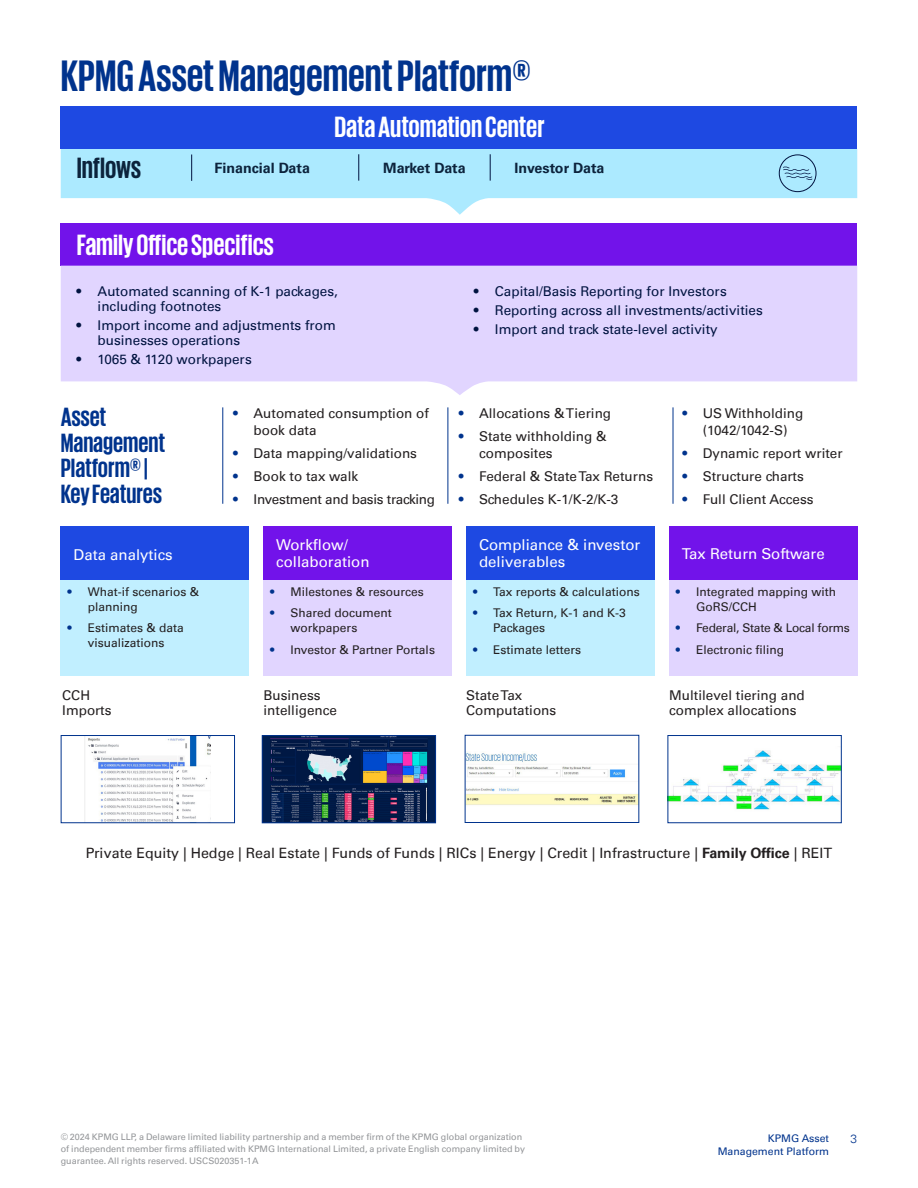
<style>
.page{position:relative;width:918px;height:1188px;background:#fff}
.page>*{position:absolute;margin:0;border:0;box-sizing:border-box;transform-origin:0 0}
.Lead_Paragraph{font:700 45px "KPMG";color:#00338d}
.Lead_Paragraph-2{font:700 30px "KPMG";color:#fff}
.Lead_Paragraph-3{font:700 30px "KPMG";color:#0c233c}
.Lead_Paragraph-4{font:700 27px/25.5px "KPMG";letter-spacing:-.005em;color:#00338d}
.Body_copy{font:15px/16.5px "Univers 55 Roman";color:#fff}
.Body_copy-2{font:14.25px "Univers 55 Roman";color:#231f20}
.Body_copy-3{font:700 14.25px "Univers 65";color:#0c233c}
.Bodycopy_10pt{font:13.5px/15px "Univers 55 Roman";color:#231f20}
.t1{font:13.5px/15px "Univers 55 Roman";color:#001340}
.Bodycopy_10pt-2{font:13.5px "Univers 55 Roman";letter-spacing:-.02em;color:#231f20}
.t2{font:12px/15px "Univers 55 Roman";color:#231f20}
.t3{font:12px "Univers 55 Roman";letter-spacing:-.02em;color:#231f20}
.t4{font:300 12px "Univers 45";color:#00338d}
.t5{font:10.5px "Univers 55 Roman";color:#00338d}
.t6{font:9px/12px "Univers 55 Roman";color:#939598}
.s1{color:#00338d}
.s2{font-family:"Univers 65";font-weight:700}
</style>
<div class="page">
<div style="left:60px;top:223px;width:797px;height:42px;background:#7213ea"></div>
<hr style="left:222px;top:407px;width:1px;height:97px;background:#00338d">
<hr style="left:448px;top:407px;width:1px;height:97px;background:#00338d">
<hr style="left:673px;top:407px;width:1px;height:97px;background:#00338d">
<div style="left:61px;top:526px;width:188px;height:56px;background:#1e49e2"></div>
<div style="left:61px;top:580px;width:188px;height:96px;background:#c1efff"></div>
<div style="left:466px;top:526px;width:188px;height:54px;background:#1e49e2"></div>
<div style="left:466px;top:580px;width:188px;height:96px;background:#c1efff"></div>
<div style="left:264px;top:526px;width:188px;height:54px;background:#7213ea"></div>
<div style="left:264px;top:580px;width:188px;height:96px;background:#e1d5ff"></div>
<div style="left:669px;top:526px;width:188px;height:54px;background:#7213ea"></div>
<div style="left:669px;top:580px;width:188px;height:96px;background:#e1d5ff"></div>
<img style="left:88px;top:737px;width:123px;height:84px">
<div style="left:61px;top:735px;width:174px;height:88px;border:1px solid #00338d"></div>
<img style="left:467px;top:752px;width:170px;height:53px">
<div style="left:465px;top:735px;width:174px;height:88px;border:1px solid #00338d"></div>
<img style="left:670px;top:750px;width:170px;height:60px">
<div style="left:668px;top:735px;width:174px;height:88px;border:1px solid #00338d"></div>
<div style="left:262px;top:736px;width:174px;height:87px;background:#001e50"></div>
<img style="left:270px;top:737px;width:157px;height:84px">
<div style="left:262px;top:735px;width:174px;height:88px;border:1px solid #00338d"></div>
<svg style="left:61px;top:149px;width:796px;height:66px;fill:#aceaff"></svg>
<svg style="left:191px;top:155px;width:1px;height:26px"></svg>
<svg style="left:358px;top:154px;width:1px;height:27px"></svg>
<svg style="left:490px;top:154px;width:1px;height:27px"></svg>
<div style="left:779px;top:155px;width:37px;height:37px;border:1px solid #001340;border-radius:50%"></div>
<svg style="left:783px;top:166px;width:29px;height:14px"></svg>
<svg style="left:61px;top:266px;width:796px;height:129px;background:#e4d9ff"></svg>
<div style="left:61px;top:106px;width:796px;height:43px;background:#1e49e2"></div>
<p class="Lead_Paragraph" style="left:61px;top:53px;width:472px">KPMG Asset Management Platform®</p>
<p class="Lead_Paragraph-2" style="left:334px;top:112px;width:212px">Data Automation Center</p>
<p class="Lead_Paragraph-3" style="left:77px;top:152px;width:66px">Inflows</p>
<p class="Body_copy-3" style="left:215px;top:159px;width:97px">Financial Data</p>
<p class="Body_copy-3" style="left:383px;top:159px;width:84px">Market Data</p>
<p class="Body_copy-3" style="left:515px;top:159px;width:91px">Investor Data</p>
<p class="Lead_Paragraph-2" style="left:77px;top:230px;width:199px">Family Office Specifics</p>
<p class="t1" style="left:98px;top:284px;width:242px;text-indent:-21px">• Automated scanning of K-1 packages, including footnotes</p>
<p class="t1" style="left:98px;top:318px;width:240px;text-indent:-21px">• Import income and adjustments from businesses operations</p>
<p class="t1" style="left:76px;top:352px;width:177px">• 1065 &amp; 1120 workpapers</p>
<p class="Lead_Paragraph-4" style="left:61px;top:404px;width:106px">Asset<br>Management<br>Platform® |<br>KeyFeatures</p>
<p class="Bodycopy_10pt" style="left:254px;top:405px;width:177px;line-height:16.5px;text-indent:-20px"><span class="s1">•</span> Automated consumption of book data</p>
<p class="Bodycopy_10pt" style="left:233px;top:446px;width:185px"><span class="s1">•</span> Data mapping/validations</p>
<p class="Bodycopy_10pt" style="left:233px;top:469px;width:126px"><span class="s1">•</span> Book to tax walk</p>
<p class="Bodycopy_10pt-2" style="left:233px;top:492px;width:203px"><span class="s1">•</span> Investment and basis tracking</p>
<p class="Body_copy" style="left:74px;top:547px;width:101px">Data analytics</p>
<p class="t2" style="left:88px;top:584px;width:113px;text-indent:-20px"><span class="s1">•</span> What-if scenarios &amp; planning</p>
<p class="t2" style="left:67px;top:621px;width:118px;text-align:center"><span class="s1">•</span> Estimates &amp; data visualizations</p>
<p class="Body_copy" style="left:276px;top:537px;width:95px">Workflow/ collaboration</p>
<p class="t2" style="left:270px;top:584px;width:155px"><span class="s1">•</span> Milestones &amp; resources</p>
<p class="t2" style="left:291px;top:606px;width:103px;text-indent:-20px"><span class="s1">•</span> Shared document workpapers</p>
<p class="t2" style="left:270px;top:642px;width:166px"><span class="s1">•</span> Investor &amp; Partner Portals</p>
<p class="t1" style="left:474px;top:284px;width:255px">• Capital/Basis Reporting for Investors</p>
<p class="t1" style="left:474px;top:303px;width:291px">• Reporting across all investments/activities</p>
<p class="t1" style="left:474px;top:322px;width:246px">• Import and track state-level activity</p>
<p class="Bodycopy_10pt" style="left:459px;top:406px;width:154px"><span class="s1">•</span> Allocations &amp; Tiering</p>
<p class="Bodycopy_10pt" style="left:479px;top:428px;width:129px;line-height:16.5px;text-indent:-20px"><span class="s1">•</span> State withholding &amp; composites</p>
<p class="Bodycopy_10pt" style="left:459px;top:469px;width:196px"><span class="s1">•</span> Federal &amp; State Tax Returns</p>
<p class="Bodycopy_10pt" style="left:459px;top:492px;width:161px"><span class="s1">•</span> Schedules K-1/K-2/K-3</p>
<p class="Body_copy" style="left:479px;top:537px;width:163px">Compliance &amp; investor deliverables</p>
<p class="t2" style="left:473px;top:584px;width:168px"><span class="s1">•</span> Tax reports &amp; calculations</p>
<p class="t2" style="left:493px;top:606px;width:134px;text-indent:-20px"><span class="s1">•</span> Tax Return, K-1 and K-3<br>Packages</p>
<p class="t2" style="left:473px;top:642px;width:110px"><span class="s1">•</span> Estimate letters</p>
<p class="Bodycopy_10pt" style="left:683px;top:405px;width:122px;line-height:16.5px;text-align:center"><span class="s1">•</span> US Withholding (1042/1042-S)</p>
<p class="Bodycopy_10pt" style="left:683px;top:446px;width:162px"><span class="s1">•</span> Dynamic report writer</p>
<p class="Bodycopy_10pt" style="left:683px;top:469px;width:123px"><span class="s1">•</span> Structure charts</p>
<p class="Bodycopy_10pt" style="left:683px;top:492px;width:133px"><span class="s1">•</span> Full Client Access</p>
<p class="Body_copy" style="left:682px;top:545px;width:144px">Tax Return Software</p>
<p class="t2" style="left:696px;top:584px;width:142px;text-indent:-20px"><span class="s1">•</span> Integrated mapping with<br>GoRS/CCH</p>
<p class="t3" style="left:676px;top:621px;width:176px"><span class="s1">•</span> Federal, State &amp; Local forms</p>
<p class="t2" style="left:676px;top:642px;width:110px"><span class="s1">•</span> Electronic filing</p>
<p class="Bodycopy_10pt" style="left:62px;top:688px;width:51px">CCH<br>Imports</p>
<p class="Bodycopy_10pt" style="left:264px;top:688px;width:75px">Business intelligence</p>
<p class="Bodycopy_10pt" style="left:466px;top:688px;width:91px">State Tax<br>Computations</p>
<p class="Bodycopy_10pt" style="left:669px;top:688px;width:137px">Multilevel tiering and complex allocations</p>
<p class="Body_copy-2" style="left:86px;top:845px;width:748px">Private Equity | Hedge | Real Estate | Funds of Funds | RICs | Energy | Credit | Infrastructure | <span class="s2">Family Office</span> | REIT</p>
<p class="t6" style="left:61px;top:1131px;width:466px">© 2024 KPMG LLP, a Delaware limited liability partnership and a member firm of the KPMG global organization of independent member firms affiliated with KPMG International Limited, a private English company limited by guarantee. All rights reserved. USCS020351-1A</p>
<p class="t5" style="left:768px;top:1132px;width:63px">KPMG Asset</p>
<p class="t4" style="left:851px;top:1132px;width:8px">3</p>
<p class="t5" style="left:718px;top:1145px;width:113px">Management Platform</p>
</div>
